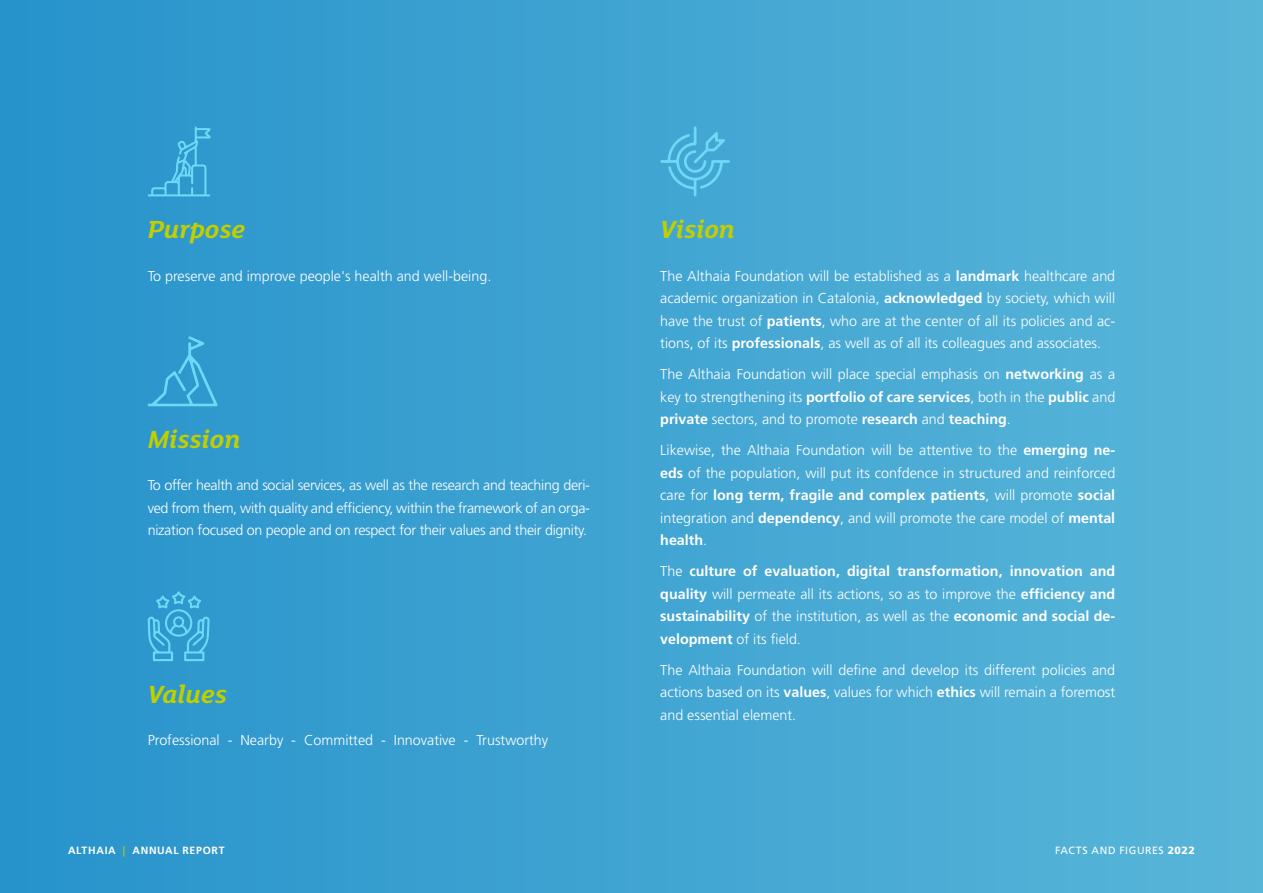
<style>
.page{position:relative;width:1263px;height:893px;background:#fff}
.page>*{position:absolute;margin:0;border:0;box-sizing:border-box;transform-origin:0 0}
.t1{font:italic 700 27px "FS Lola";color:#c1ce00}
.t2{font:300 14.25px/22.5px "Frutiger LT Std";color:#fff;text-align:justify}
.t3{font:700 14.25px/22.5px "Frutiger LT Std";color:#fff;text-align:justify}
.t4{font:700 10.5px "Frutiger LT Std";letter-spacing:.065em;color:#fff}
.t5{font:10.5px "Frutiger LT Std";letter-spacing:.06em;color:#fff}
.s1{font-weight:700}
.s2{font-weight:300}
.s3{font-weight:400;color:#c1ce00}
.s4{font-weight:900}
</style>
<div class="page">
<div style="left:0;top:0;width:1263px;height:893px;background:linear-gradient(to right,#2793cb,#59b6d9)"></div>
<svg style="left:148px;top:127px;width:63px;height:69px;background:#39a3d4"></svg>
<svg style="left:148px;top:336px;width:70px;height:70px;background:#38a1d3"></svg>
<svg style="left:148px;top:591px;width:62px;height:70px;background:#3fa8d8"></svg>
<svg style="left:660px;top:127px;width:70px;height:69px;background:#4bb0da"></svg>
<p class="t1" style="left:148px;top:211px;width:99px">Purpose</p>
<p class="t2" style="left:148px;top:265px;width:345px">To preserve and improve people's health and well-being.</p>
<p class="t1" style="left:148px;top:420px;width:94px">Mission</p>
<p class="t2" style="left:148px;top:474px;width:444px">To offer health and social services, as well as the research and teaching deri&shy;ved from them, with quality and efficiency, within the framework of an orga&shy;nization focused on people and on respect for their values and their dignity.</p>
<p class="t1" style="left:148px;top:675px;width:81px">Values</p>
<p class="t2" style="left:148px;top:729px;width:402px">Professional - Nearby - Committed - Innovative - Trustworthy</p>
<p class="t1" style="left:660px;top:211px;width:76px">Vision</p>
<p class="t2" style="left:660px;top:265px;width:456px">The Althaia Foundation will be established as a <span class="s1">landmark</span> healthcare and academic organization in Catalonia, <span class="s1">acknowledged</span> by society, which will have the trust of <span class="s1">patients</span>, who are at the center of all its policies and ac&shy;tions, of its <span class="s1">professionals</span>, as well as of all its colleagues and associates.</p>
<p class="t2" style="left:660px;top:363px;width:456px">The Althaia Foundation will place special emphasis on <span class="s1">networking</span> as a key to strengthening its <span class="s1">portfolio of care services</span>, both in the <span class="s1">public</span> and <span class="s1">private</span> sectors, and to promote <span class="s1">research</span> and <span class="s1">teaching</span>.</p>
<p class="t2" style="left:660px;top:439px;width:456px">Likewise, the Althaia Foundation will be attentive to the <span class="s1">emerging ne&shy;eds</span> of the population, will put its confdence in structured and reinforced care for <span class="s1">long term, fragile and complex patients</span>, will promote <span class="s1">social </span>integration and <span class="s1">dependency</span>, and will promote the care model of <span class="s1">mental health</span>.</p>
<p class="t3" style="left:660px;top:560px;width:456px"><span class="s2">The</span> culture of evaluation, digital transformation, innovation and quality <span class="s2">will permeate all its actions, so as to improve the</span> efficiency and sustainability <span class="s2">of the institution, as well as the</span> economic and social de&shy;velopment <span class="s2">of its field.</span></p>
<p class="t2" style="left:660px;top:659px;width:456px">The Althaia Foundation will define and develop its different policies and actions based on its <span class="s1">values</span>, values for which <span class="s1">ethics</span> will remain a foremost and essential element.</p>
<p class="t4" style="left:68px;top:844px;width:158px">ALTHAIA <span class="s3">|</span> ANNUAL REPORT</p>
<p class="t5" style="left:1055px;top:844px;width:141px">FACTS AND FIGURES <span class="s4">2022</span></p>
</div>
